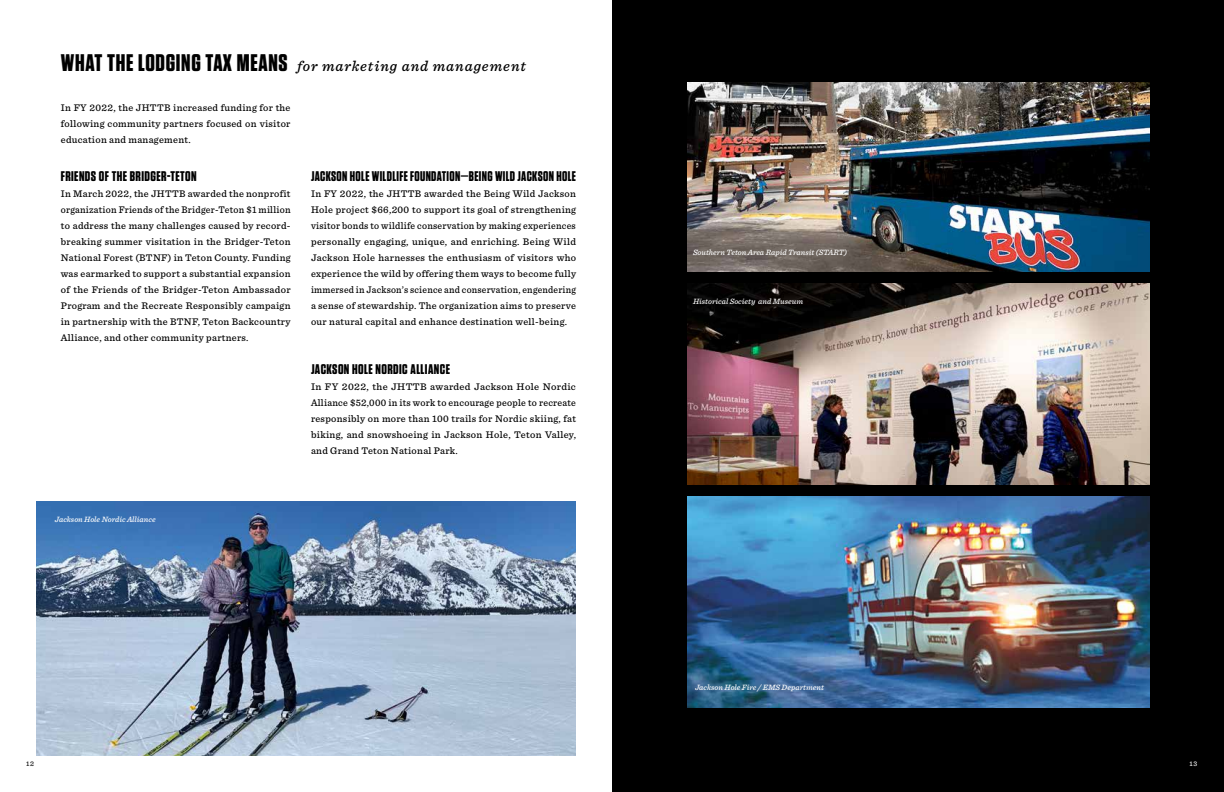
<style>
.page{position:relative;width:1224px;height:792px;background:#fff}
.page>*{position:absolute;margin:0;border:0;box-sizing:border-box;transform-origin:0 0}
.t1{font:700 24px "Tungsten";letter-spacing:.03em;color:#000}
.t2{font:italic 500 15px "Sentinel";letter-spacing:.06em;color:#000}
.t3{font:700 14px "Tungsten";letter-spacing:.03em;color:#000}
.t4{font:700 14px "Tungsten";letter-spacing:.03em;color:#000;scale:.95 1}
.t5{font:500 10px/16px "Sentinel";letter-spacing:.03em;color:#000;text-align:justify}
.t6{font:italic 500 8px "Sentinel";color:#fff}
.t7{font:500 7px "Sentinel";color:#000}
.t8{font:500 7px "Sentinel";color:#fff}
</style>
<div class="page">
<div style="left:612px;top:0;width:612px;height:792px;background:#000"></div>
<img style="left:687px;top:497px;width:462px;height:211px">
<img style="left:687px;top:83px;width:462px;height:189px">
<img style="left:687px;top:283px;width:462px;height:202px">
<img style="left:36px;top:501px;width:540px;height:255px">
<h1 class="t1" style="left:61px;top:50px;width:228px">WHAT THE LODGING TAX MEANS</h1>
<h2 class="t2" style="left:297px;top:55px;width:231px">for marketing and management</h2>
<p class="t5" style="left:61px;top:99px;width:231px">In FY 2022, the JHTTB increased funding for the following community partners focused on visitor education and management.</p>
<h3 class="t3" style="left:61px;top:169px;width:137px">FRIENDS OF THE BRIDGER-TETON</h3>
<p class="t5" style="left:61px;top:185px;width:231px">In March 2022, the JHTTB awarded the nonprofit organization Friends of the Bridger-Teton $1 million to address the many challenges caused by record&shy;breaking summer visitation in the Bridger-Teton National Forest (BTNF) in Teton County. Funding was earmarked to support a substantial expansion of the Friends of the Bridger-Teton Ambassador Program and the Recreate Responsibly campaign in partnership with the BTNF, Teton Backcountry Alliance, and other community partners.</p>
<h3 class="t4" style="left:311px;top:169px;width:280px">JACKSON HOLE WILDLIFE FOUNDATION—BEING WILD JACKSON HOLE</h3>
<p class="t5" style="left:311px;top:185px;width:267px">In FY 2022, the JHTTB awarded the Being Wild Jackson Hole project $66,200 to support its goal of strengthening visitor bonds to wildlife conservation by making experiences personally engaging, unique, and enriching. Being Wild Jackson Hole harnesses the enthusiasm of visitors who experience the wild by offering them ways to become fully immersed in Jackson’s science and conservation, engendering a sense of stewardship. The organization aims to preserve our natural capital and enhance destination well-being.</p>
<h3 class="t3" style="left:311px;top:362px;width:140px">JACKSON HOLE NORDIC ALLIANCE</h3>
<p class="t5" style="left:311px;top:378px;width:267px">In FY 2022, the JHTTB awarded Jackson Hole Nordic Alliance $52,000 in its work to encourage people to recreate responsibly on more than 100 trails for Nordic skiing, fat biking, and snowshoeing in Jackson Hole, Teton Valley, and Grand Teton National Park.</p>
<p class="t6" style="left:55px;top:513px;width:103px">Jackson Hole Nordic Alliance</p>
<p class="t6" style="left:693px;top:246px;width:156px">Southern Teton Area Rapid Transit (START)</p>
<p class="t6" style="left:693px;top:295px;width:112px">Historical Society and Museum</p>
<p class="t6" style="left:695px;top:682px;width:131px">Jackson Hole Fire / EMS Department</p>
<p class="t7" style="left:26px;top:758px;width:10px">12</p>
<p class="t8" style="left:1190px;top:758px;width:9px">13</p>
</div>
